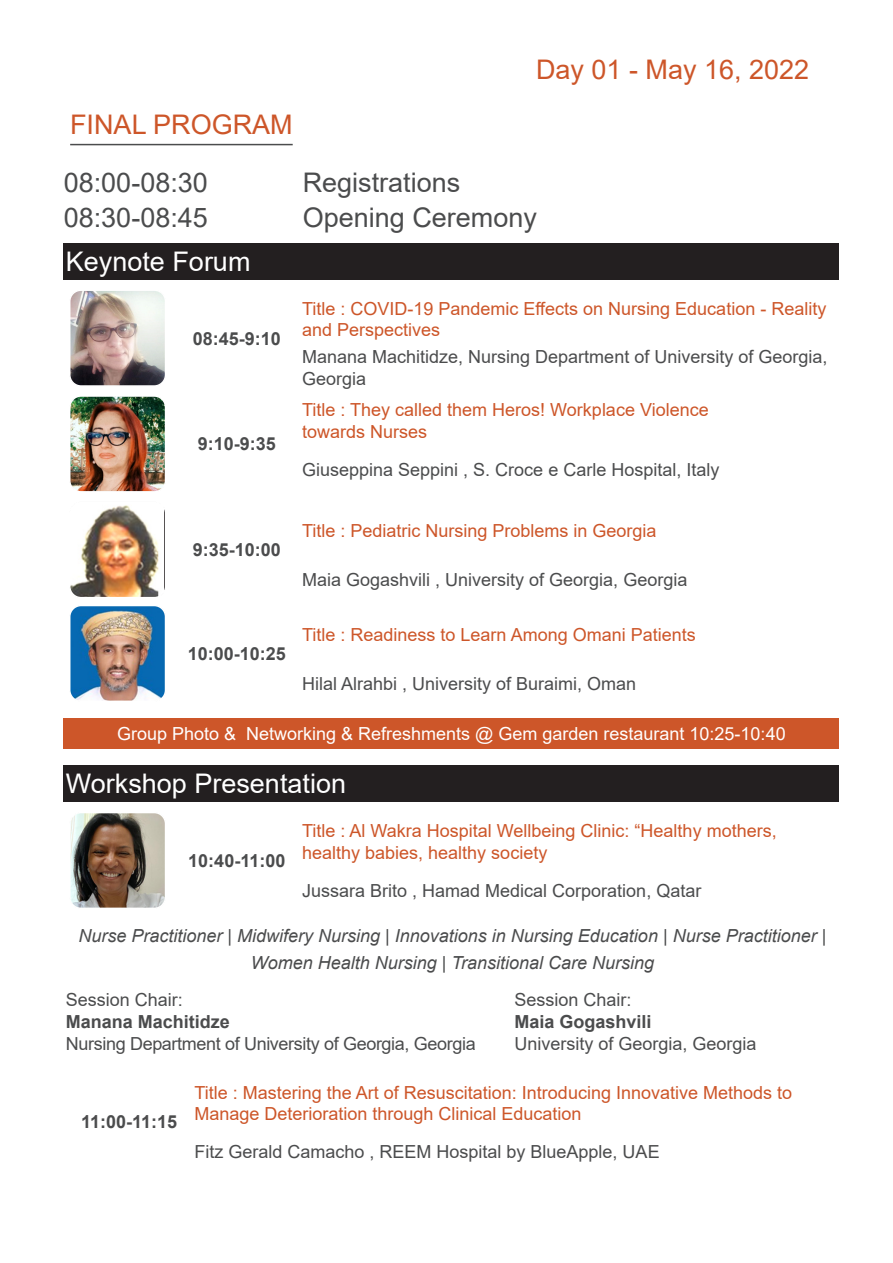
<style>
.page{position:relative;width:893px;height:1263px;background:#fff}
.page>*{position:absolute;margin:0;border:0;box-sizing:border-box;transform-origin:0 0}
.t1{font:27px "Arial";color:#4b4c4d}
.t2{font:27px "Arial";color:#fff}
.t3{font:27px "Arial";color:#cd5629}
.t4{font:18px/21.6px "Arial";color:#cd5629}
.t5{font:18px/21.6px "Arial";color:#4b4c4d}
.t6{font:italic 18px/27.6px "Arial";color:#4b4c4d;text-align:center}
.t7{font:18px "Arial";color:#fff}
.t8{font:700 18px "Arial";color:#4b4c4d}
.t9{font:18px/21.6px "Arial";letter-spacing:-.02em;color:#4b4c4d}
.s1{font-weight:700}
</style>
<div class="page">
<hr style="left:70px;top:144px;width:223px;height:1px;background:#4b4c4d">
<div style="left:64px;top:243px;width:775px;height:36px;background:#231f20"></div>
<div style="left:64px;top:765px;width:775px;height:36px;background:#231f20"></div>
<div style="left:64px;top:718px;width:775px;height:30px;background:#cd5629"></div>
<img style="left:72px;top:292px;width:91px;height:92px">
<div style="left:69px;top:289px;width:97px;height:98px;border:2px solid #fff;border-radius:11px"></div>
<img style="left:72px;top:608px;width:91px;height:91px">
<div style="left:69px;top:605px;width:97px;height:97px;border:2px solid #fff;border-radius:11px"></div>
<img style="left:72px;top:815px;width:91px;height:91px">
<div style="left:69px;top:812px;width:97px;height:97px;border:2px solid #fff;border-radius:11px"></div>
<img style="left:72px;top:398px;width:91px;height:92px">
<div style="left:69px;top:395px;width:97px;height:98px;border:2px solid #fff;border-radius:11px"></div>
<img style="left:72px;top:505px;width:87px;height:90px">
<div style="left:69px;top:501px;width:97px;height:97px;border:2px solid #fff;border-radius:11px"></div>
<p class="t3" style="left:70px;top:106px;width:224px">FINAL PROGRAM</p>
<p class="t3" style="left:536px;top:51px;width:275px">Day 01 - May 16, 2022</p>
<p class="t1" style="left:64px;top:164px;width:146px">08:00-08:30</p>
<p class="t1" style="left:64px;top:199px;width:146px">08:30-08:45</p>
<p class="t2" style="left:66px;top:243px;width:186px">Keynote Forum</p>
<p class="t8" style="left:193px;top:326px;width:90px">08:45-9:10</p>
<p class="t8" style="left:198px;top:431px;width:80px">9:10-9:35</p>
<p class="t1" style="left:303px;top:164px;width:159px">Registrations</p>
<p class="t1" style="left:303px;top:199px;width:236px">Opening Ceremony</p>
<p class="t4" style="left:302px;top:298px;width:526px">Title : COVID-19 Pandemic Effects on Nursing Education - Reality and Perspectives</p>
<p class="t5" style="left:302px;top:346px;width:527px">Manana Machitidze, Nursing Department of University of Georgia,<br>Georgia</p>
<p class="t4" style="left:302px;top:399px;width:408px">Title : They called them Heros! Workplace Violence towards Nurses</p>
<p class="t5" style="left:302px;top:458px;width:419px">Giuseppina Seppini , S. Croce e Carle Hospital, Italy</p>
<p class="t8" style="left:193px;top:537px;width:90px">9:35-10:00</p>
<p class="t8" style="left:188px;top:641px;width:100px">10:00-10:25</p>
<p class="t4" style="left:302px;top:520px;width:356px">Title : Pediatric Nursing Problems in Georgia</p>
<p class="t5" style="left:302px;top:569px;width:387px">Maia Gogashvili , University of Georgia, Georgia</p>
<p class="t4" style="left:302px;top:624px;width:395px">Title : Readiness to Learn Among Omani Patients</p>
<p class="t5" style="left:302px;top:672px;width:336px">Hilal Alrahbi , University of Buraimi, Oman</p>
<p class="t7" style="left:117px;top:721px;width:670px">Group Photo &amp; Networking &amp; Refreshments @ Gem garden restaurant 10:25-10:40</p>
<p class="t2" style="left:66px;top:765px;width:282px">Workshop Presentation</p>
<p class="t8" style="left:188px;top:848px;width:99px">10:40-11:00</p>
<p class="t4" style="left:302px;top:820px;width:476px">Title : Al Wakra Hospital Wellbeing Clinic: “Healthy mothers, healthy babies, healthy society</p>
<p class="t5" style="left:302px;top:879px;width:401px">Jussara Brito , Hamad Medical Corporation, Qatar</p>
<p class="t6" style="left:78px;top:922px;width:749px">Nurse Practitioner | Midwifery Nursing | Innovations in Nursing Education | Nurse Practitioner |<br>Women Health Nursing | Transitional Care Nursing</p>
<p class="t5" style="left:66px;top:989px;width:119px">Session Chair:</p>
<p class="t9" style="left:66px;top:1011px;width:411px"><span class="s1">Manana Machitidze<br></span>Nursing Department of University of Georgia, Georgia</p>
<p class="t5" style="left:514px;top:989px;width:119px">Session Chair:</p>
<p class="t5" style="left:514px;top:1011px;width:244px"><span class="s1">Maia Gogashvili<br></span>University of Georgia, Georgia</p>
<p class="t8" style="left:81px;top:1109px;width:98px">11:00-11:15</p>
<p class="t4" style="left:194px;top:1081px;width:599px">Title : Mastering the Art of Resuscitation: Introducing Innovative Methods to<br>Manage Deterioration through Clinical Education</p>
<p class="t5" style="left:194px;top:1141px;width:467px">Fitz Gerald Camacho , REEM Hospital by BlueApple, UAE</p>
</div>
